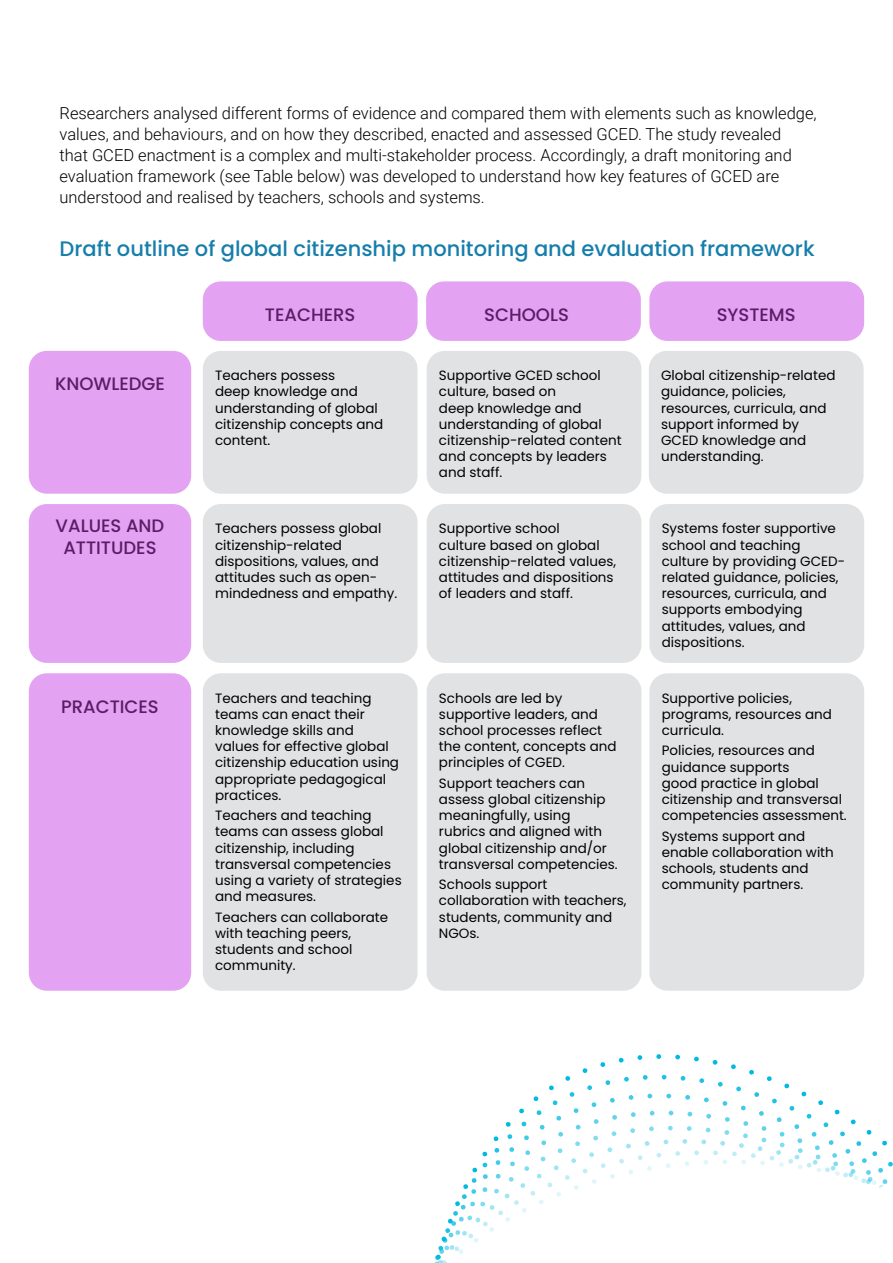
<style>
.page{position:relative;width:893px;height:1263px;background:#fff}
.page>*{position:absolute;margin:0;border:0;box-sizing:border-box;transform-origin:0 0}
.t1{font:500 21px "Poppins";color:#167eab}
.t2{font:500 18px/21.6px "Poppins";color:#5e1c66;text-align:center}
.t3{font:300 16.5px/21px "Roboto";color:#000}
.t4{font:13.5px/16.2px "Poppins";color:#000}
</style>
<div class="page">
<svg style="left:434px;top:1054px;width:459px;height:209px"></svg>
<div style="left:203px;top:281px;width:215px;height:60px;background:#e3a3f2;border-radius:18px"></div>
<div style="left:203px;top:351px;width:215px;height:143px;background:#e1e2e3;border-radius:18px"></div>
<div style="left:203px;top:504px;width:215px;height:159px;background:#e1e2e3;border-radius:18px"></div>
<div style="left:203px;top:673px;width:215px;height:318px;background:#e1e2e3;border-radius:18px"></div>
<div style="left:427px;top:673px;width:214px;height:318px;background:#e1e2e3;border-radius:18px"></div>
<div style="left:427px;top:504px;width:214px;height:159px;background:#e1e2e3;border-radius:18px"></div>
<div style="left:649px;top:504px;width:215px;height:159px;background:#e1e2e3;border-radius:18px"></div>
<div style="left:649px;top:673px;width:215px;height:318px;background:#e1e2e3;border-radius:18px"></div>
<div style="left:427px;top:351px;width:214px;height:143px;background:#e1e2e3;border-radius:18px"></div>
<div style="left:649px;top:351px;width:215px;height:143px;background:#e1e2e3;border-radius:18px"></div>
<div style="left:29px;top:351px;width:162px;height:143px;background:#e3a3f2;border-radius:18px"></div>
<div style="left:29px;top:504px;width:162px;height:159px;background:#e3a3f2;border-radius:18px"></div>
<div style="left:29px;top:673px;width:162px;height:318px;background:#e3a3f2;border-radius:18px"></div>
<div style="left:426px;top:281px;width:215px;height:60px;background:#e3a3f2;border-radius:18px"></div>
<div style="left:649px;top:281px;width:215px;height:60px;background:#e3a3f2;border-radius:18px"></div>
<p class="t3" style="left:60px;top:102px;width:759px">Researchers analysed different forms of evidence and compared them with elements such as knowledge, values, and behaviours, and on how they described, enacted and assessed GCED. The study revealed<br>that GCED enactment is a complex and multi-stakeholder process. Accordingly, a draft monitoring and evaluation framework (see Table below) was developed to understand how key features of GCED are understood and realised by teachers, schools and systems.</p>
<h1 class="t1" style="left:60px;top:237px;width:757px">Draft outline of global citizenship monitoring and evaluation framework</h1>
<h2 class="t2" style="left:55px;top:373px;width:111px">KNOWLEDGE</h2>
<h2 class="t2" style="left:56px;top:515px;width:110px">VALUES AND<br>ATTITUDES</h2>
<h2 class="t2" style="left:61px;top:695px;width:99px">PRACTICES</h2>
<h2 class="t2" style="left:265px;top:304px;width:92px">TEACHERS</h2>
<h2 class="t2" style="left:484px;top:304px;width:86px">SCHOOLS</h2>
<h2 class="t2" style="left:717px;top:304px;width:80px">SYSTEMS</h2>
<p class="t4" style="left:215px;top:367px;width:170px">Teachers possess<br>deep knowledge and understanding of global citizenship concepts and content.</p>
<p class="t4" style="left:439px;top:367px;width:184px">Supportive GCED school culture, based on<br>deep knowledge and understanding of global citizenship-related content and concepts by leaders and staff.</p>
<p class="t4" style="left:661px;top:367px;width:176px">Global citizenship-related guidance, policies, resources, curricula, and support informed by<br>GCED knowledge and understanding.</p>
<p class="t4" style="left:215px;top:520px;width:184px">Teachers possess global citizenship-related dispositions, values, and attitudes such as open&shy;mindedness and empathy.</p>
<p class="t4" style="left:439px;top:520px;width:179px">Supportive school<br>culture based on global citizenship-related values, attitudes and dispositions of leaders and staff.</p>
<p class="t4" style="left:662px;top:520px;width:185px">Systems foster supportive school and teaching culture by providing GCED&shy;related guidance, policies, resources, curricula, and supports embodying attitudes, values, and dispositions.</p>
<p class="t4" style="left:215px;top:690px;width:185px">Teachers and teaching teams can enact their knowledge skills and values for effective global citizenship education using appropriate pedagogical practices.</p>
<p class="t4" style="left:215px;top:807px;width:188px">Teachers and teaching teams can assess global citizenship, including transversal competencies using a variety of strategies and measures.</p>
<p class="t4" style="left:215px;top:909px;width:175px">Teachers can collaborate with teaching peers, students and school community.</p>
<p class="t4" style="left:439px;top:690px;width:179px">Schools are led by supportive leaders, and school processes reflect the content, concepts and principles of CGED.</p>
<p class="t4" style="left:439px;top:775px;width:180px">Support teachers can assess global citizenship meaningfully, using rubrics and aligned with global citizenship and/or transversal competencies.</p>
<p class="t4" style="left:439px;top:876px;width:189px">Schools support collaboration with teachers, students, community and<br>NGOs.</p>
<p class="t4" style="left:662px;top:690px;width:172px">Supportive policies, programs, resources and curricula.</p>
<p class="t4" style="left:662px;top:743px;width:187px">Policies, resources and guidance supports<br>good practice in global citizenship and transversal competencies assessment.</p>
<p class="t4" style="left:662px;top:828px;width:174px">Systems support and enable collaboration with schools, students and community partners.</p>
</div>
